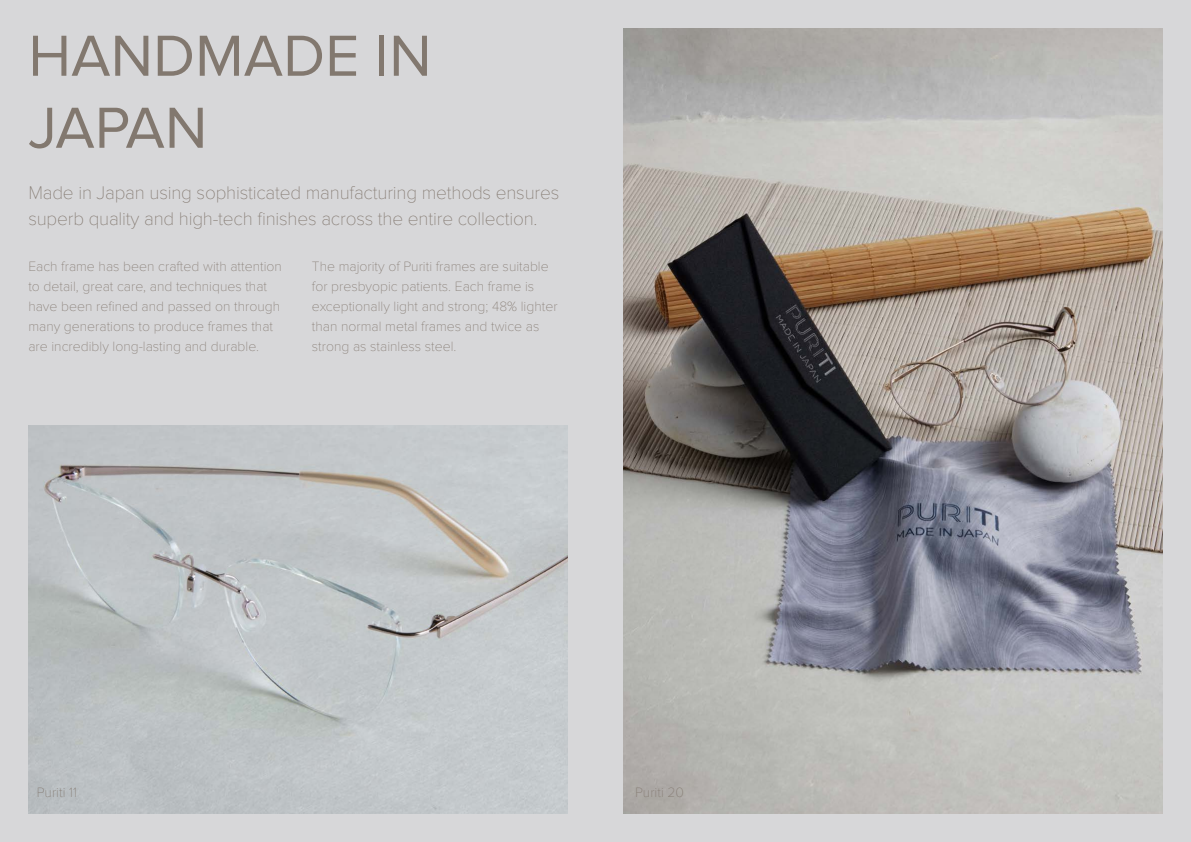
<style>
.page{position:relative;width:1191px;height:842px;background:#d7d7d9}
.page>*{position:absolute;margin:0;border:0;box-sizing:border-box;transform-origin:0 0}
.t1{font:60px/72px "Proxima Nova";color:#82786f}
.t2{font:100 19px/26px "Proxima Nova T";letter-spacing:-.01em;color:#82786f}
.t3{font:100 14px/20px "Proxima Nova T";color:#82786f}
</style>
<div class="page">
<img style="left:624px;top:28px;width:538px;height:786px">
<img style="left:28px;top:425px;width:539px;height:389px">
<h1 class="t1" style="left:28px;top:21px;width:405px">HANDMADE IN<br>JAPAN</h1>
<h2 class="t2" style="left:28px;top:180px;width:532px">Made in Japan using sophisticated manufacturing methods ensures superb quality and high-tech finishes across the entire collection.</h2>
<p class="t3" style="left:28px;top:257px;width:255px">Each frame has been crafted with attention to detail, great care, and techniques that have been refined and passed on through many generations to produce frames that are incredibly long-lasting and durable.</p>
<p class="t3" style="left:312px;top:257px;width:247px">The majority of Puriti frames are suitable for presbyopic patients. Each frame is exceptionally light and strong; 48% lighter than normal metal frames and twice as strong as stainless steel.</p>
<p class="t3" style="left:37px;top:783px;width:42px">Puriti 11</p>
<p class="t3" style="left:635px;top:783px;width:50px">Puriti 20</p>
</div>
